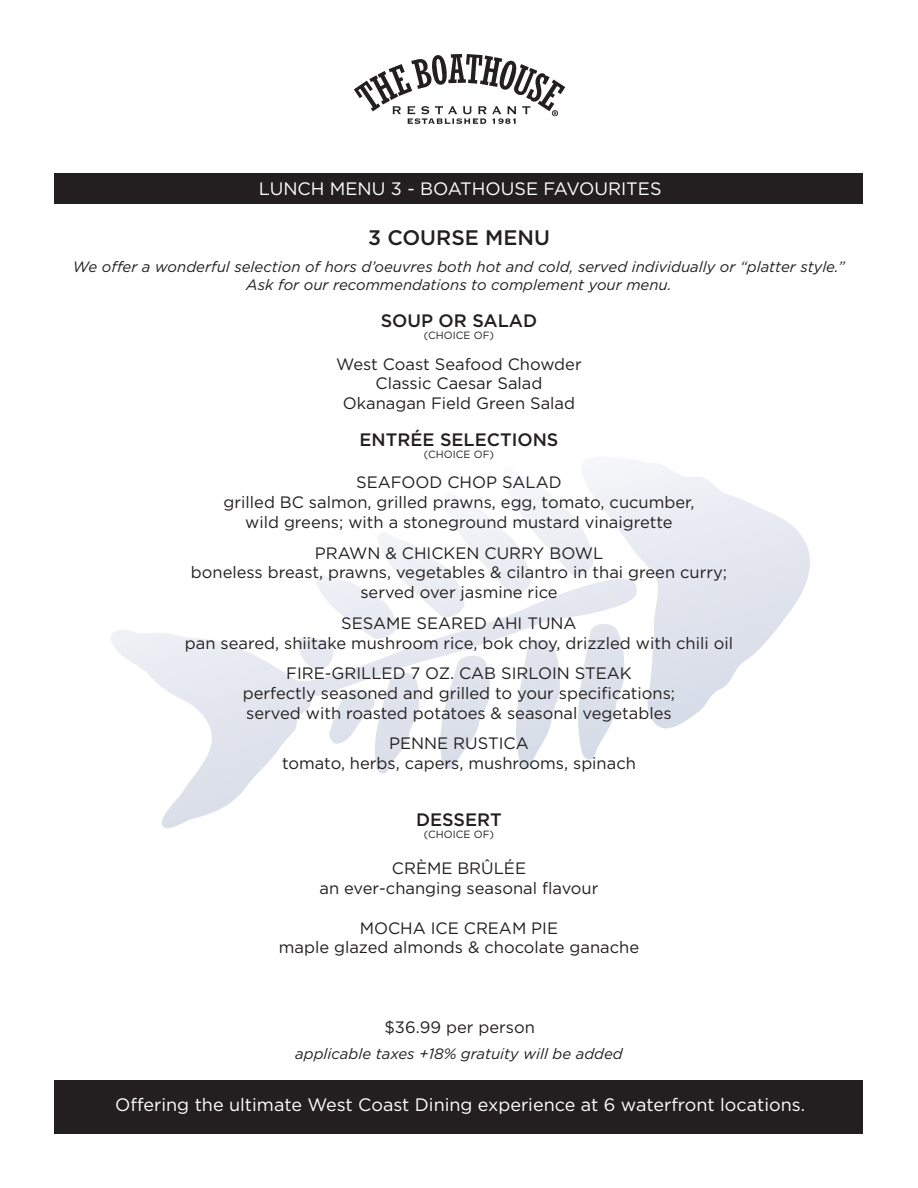
<style>
.page{position:relative;width:918px;height:1188px;background:#fff}
.page>*{position:absolute;margin:0;border:0;box-sizing:border-box;transform-origin:0 0}
.t1{font:500 21px "Gotham";color:#231f20}
.t2{font:18px "Gotham";color:#fff}
.t3{font:500 18px "Gotham";color:#231f20}
.t4{font:16.5px/19.8px "Gotham";color:#231f20;text-align:center}
.t5{font:italic 15px/18px "Gotham";color:#231f20;text-align:center}
.t6{font:10.5px "Gotham";color:#231f20}
</style>
<div class="page">
<svg style="left:111px;top:462px;width:699px;height:366px"></svg>
<div style="left:55px;top:174px;width:808px;height:30px;background:#231f20"></div>
<div style="left:55px;top:1080px;width:808px;height:53px;background:#231f20"></div>
<svg style="left:354px;top:54px;width:211px;height:70px"></svg>
<p class="t2" style="left:259px;top:179px;width:404px">LUNCH MENU 3 - BOATHOUSE FAVOURITES</p>
<p class="t1" style="left:368px;top:226px;width:183px">3 COURSE MENU</p>
<p class="t5" style="left:73px;top:258px;width:774px">We offer a wonderful selection of hors d’oeuvres both hot and cold, served individually or “platter style.”<br>Ask for our recommendations to complement your menu.</p>
<p class="t3" style="left:381px;top:310px;width:158px">SOUP OR SALAD</p>
<p class="t6" style="left:424px;top:329px;width:72px">(CHOICE OF)</p>
<p class="t4" style="left:336px;top:354px;width:247px">West Coast Seafood Chowder<br>Classic Caesar Salad<br>Okanagan Field Green Salad</p>
<p class="t3" style="left:360px;top:429px;width:200px">ENTRÉE SELECTIONS</p>
<p class="t6" style="left:424px;top:448px;width:72px">(CHOICE OF)</p>
<p class="t4" style="left:224px;top:472px;width:472px">SEAFOOD CHOP SALAD<br>grilled BC salmon, grilled prawns, egg, tomato, cucumber, wild greens; with a stoneground mustard vinaigrette</p>
<p class="t4" style="left:191px;top:543px;width:538px">PRAWN &amp; CHICKEN CURRY BOWL<br>boneless breast, prawns, vegetables &amp; cilantro in thai green curry; served over jasmine rice</p>
<p class="t4" style="left:185px;top:613px;width:550px">SESAME SEARED AHI TUNA<br>pan seared, shiitake mushroom rice, bok choy, drizzled with chili oil</p>
<p class="t4" style="left:243px;top:663px;width:434px">FIRE-GRILLED 7 OZ. CAB SIRLOIN STEAK<br>perfectly seasoned and grilled to your specifications; served with roasted potatoes &amp; seasonal vegetables</p>
<p class="t4" style="left:282px;top:733px;width:355px">PENNE RUSTICA<br>tomato, herbs, capers, mushrooms, spinach</p>
<p class="t3" style="left:416px;top:809px;width:87px">DESSERT</p>
<p class="t6" style="left:424px;top:828px;width:72px">(CHOICE OF)</p>
<p class="t4" style="left:320px;top:858px;width:280px">CRÈME BRÛLÉE<br>an ever-changing seasonal flavour</p>
<p class="t4" style="left:279px;top:918px;width:362px">MOCHA ICE CREAM PIE<br>maple glazed almonds &amp; chocolate ganache</p>
<p class="t4" style="left:384px;top:1017px;width:152px">$36.99 per person</p>
<p class="t5" style="left:295px;top:1044px;width:329px">applicable taxes +18% gratuity will be added</p>
<p class="t2" style="left:115px;top:1095px;width:692px">Offering the ultimate West Coast Dining experience at 6 waterfront locations.</p>
</div>
